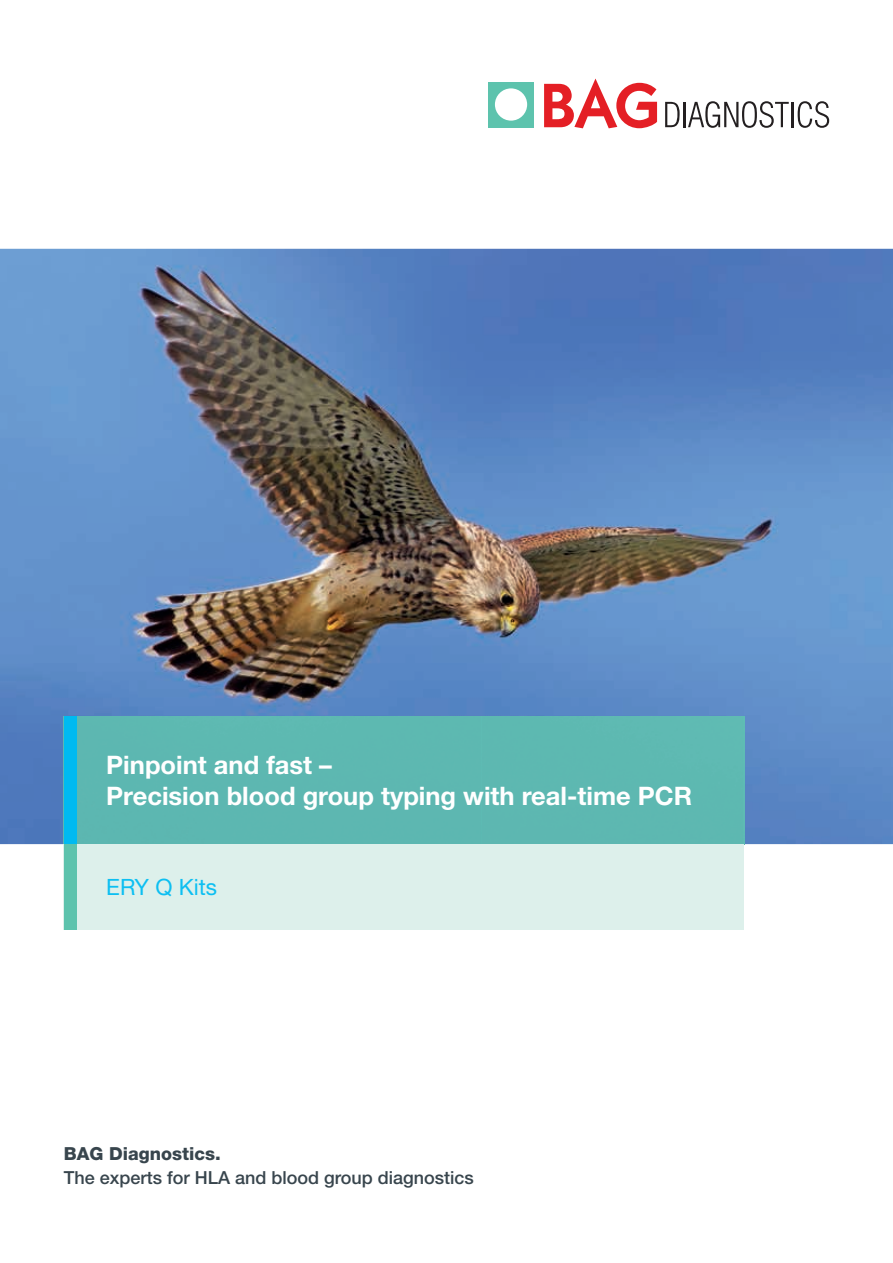
<style>
.page{position:relative;width:893px;height:1263px;background:#fff}
.page>*{position:absolute;margin:0;border:0;box-sizing:border-box;transform-origin:0 0}
.t1{font:700 25.5px/31.5px "Helvetica Neue LT Std";color:#fff}
.t2{font:22.5px "Helvetica Neue LT Std";color:#0dbff2}
.t3{font:500 18px "Helvetica Neue LT Std";color:#38454d}
.t4{font:800 18px "Helvetica Neue LT Std";color:#38454d}
</style>
<div class="page">
<img style="left:0;top:249px;width:893px;height:595px">
<div style="left:488px;top:82px;width:46px;height:45px;background:#5dc3ad"></div>
<div style="left:495px;top:88px;width:32px;height:33px;background:#fff;border-radius:50%"></div>
<svg style="left:544px;top:79px;width:113px;height:49px"></svg>
<svg style="left:665px;top:102px;width:15px;height:25px"></svg>
<hr style="left:683px;top:102px;width:3px;height:25px;background:#231f20">
<svg style="left:688px;top:101px;width:101px;height:27px"></svg>
<hr style="left:791px;top:102px;width:3px;height:25px;background:#231f20">
<svg style="left:798px;top:101px;width:31px;height:27px"></svg>
<div style="left:77px;top:716px;width:667px;height:128px;background:#5db8b1"></div>
<div style="left:64px;top:716px;width:13px;height:128px;background:#00baf1"></div>
<div style="left:64px;top:844px;width:680px;height:85px;background:#ddf0eb"></div>
<div style="left:64px;top:844px;width:13px;height:85px;background:#5dc3ad"></div>
<p class="t1" style="left:106px;top:748px;width:587px">Pinpoint and fast –<br>Precision blood group typing with real-time PCR</p>
<p class="t2" style="left:106px;top:873px;width:112px">ERY Q Kits</p>
<p class="t4" style="left:64px;top:1143px;width:159px">BAG Diagnostics.</p>
<p class="t3" style="left:64px;top:1167px;width:412px">The experts for HLA and blood group diagnostics</p>
</div>
